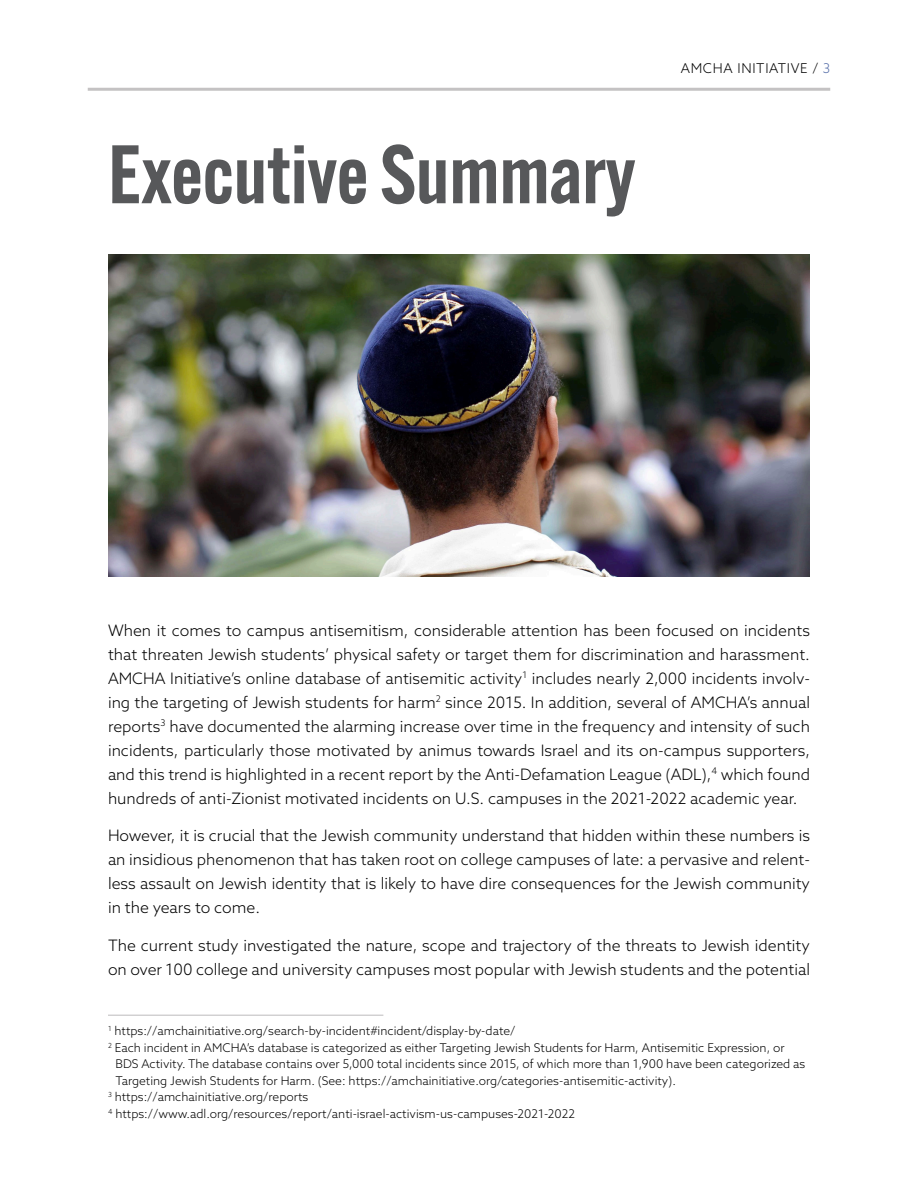
<style>
.page{position:relative;width:918px;height:1188px;background:#fff}
.page>*{position:absolute;margin:0;border:0;box-sizing:border-box;transform-origin:0 0}
.t1{font:600 81px "Alternate Gothic ATF";color:#57585a}
.t2{font:300 15.75px/24px "Azo Sans";color:#000;text-align:justify}
.t3{font:300 13.5px "Azo Sans";letter-spacing:.05em;color:#000}
.t4{font:300 12px/16.5px "Azo Sans";color:#000}
.s1{color:#5a72ab}
</style>
<div class="page">
<hr style="left:88px;top:88px;width:742px;height:3px;background:#c4c2c3">
<img style="left:108px;top:254px;width:702px;height:322px">
<hr style="left:108px;top:1015px;width:275px;height:1px;background:#c4c2c3">
<p class="t1" style="left:108px;top:123px;width:529px">Executive Summary</p>
<p class="t3" style="left:681px;top:60px;width:151px">AMCHA INITIATIVE / <span class="s1">3</span></p>
<p class="t2" style="left:108px;top:618px;width:704px">When it comes to campus antisemitism, considerable attention has been focused on incidents that threaten Jewish students’ physical safety or target them for discrimination and harassment.<br>AMCHA Initiative’s online database of antisemitic activity<sup>1</sup> includes nearly 2,000 incidents involv&shy;ing the targeting of Jewish students for harm<sup>2</sup> since 2015. In addition, several of AMCHA’s annual reports<sup>3</sup> have documented the alarming increase over time in the frequency and intensity of such incidents, particularly those motivated by animus towards Israel and its on-campus supporters, and this trend is highlighted in a recent report by the Anti-Defamation League (ADL),<sup>4</sup> which found hundreds of anti-Zionist motivated incidents on U.S. campuses in the 2021-2022 academic year.</p>
<p class="t2" style="left:108px;top:823px;width:704px">However, it is crucial that the Jewish community understand that hidden within these numbers is an insidious phenomenon that has taken root on college campuses of late: a pervasive and relent&shy;less assault on Jewish identity that is likely to have dire consequences for the Jewish community in the years to come.</p>
<p class="t2" style="left:108px;top:933px;width:704px">The current study investigated the nature, scope and trajectory of the threats to Jewish identity on over 100 college and university campuses most popular with Jewish students and the potential</p>
<p class="t4" style="left:108px;top:1022px;width:409px"><sup>1</sup> https://amchainitiative.org/search-by-incident#incident/display-by-date/</p>
<p class="t4" style="left:116px;top:1039px;width:691px;text-indent:-8px"><sup>2</sup> Each incident in AMCHA’s database is categorized as either Targeting Jewish Students for Harm, Antisemitic Expression, or<br>BDS Activity. The database contains over 5,000 total incidents since 2015, of which more than 1,900 have been categorized as<br>Targeting Jewish Students for Harm. (See: https://amchainitiative.org/categories-antisemitic-activity).</p>
<p class="t4" style="left:108px;top:1088px;width:202px"><sup>3</sup> https://amchainitiative.org/reports</p>
<p class="t4" style="left:108px;top:1105px;width:469px"><sup>4</sup> https://www.adl.org/resources/report/anti-israel-activism-us-campuses-2021-2022</p>
</div>
